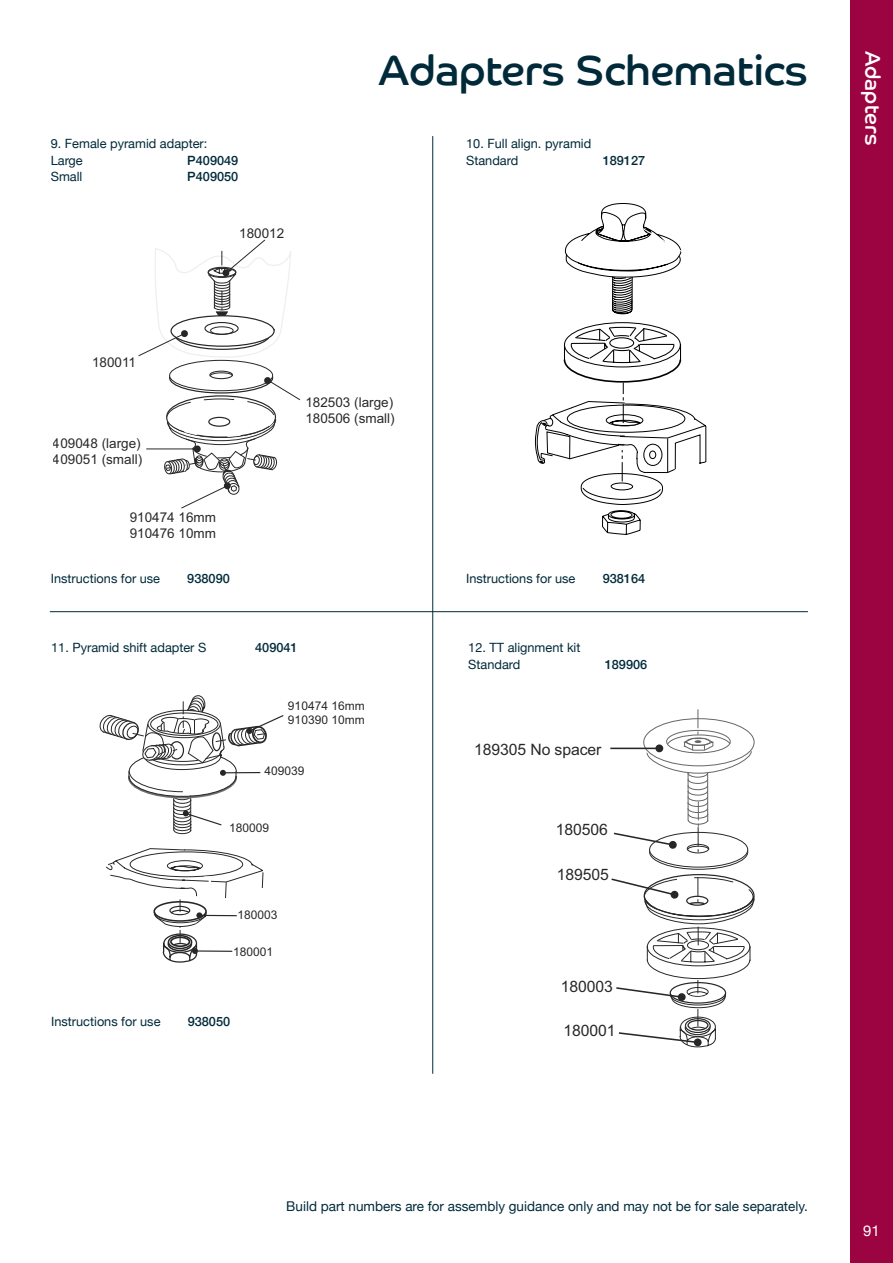
<style>
.page{position:relative;width:893px;height:1263px;background:#fff}
.page>*{position:absolute;margin:0;border:0;box-sizing:border-box;transform-origin:0 0}
.t1{font:42px "Co Headline";color:#002a3a}
.t2{font:21px "Co Headline";color:#fff}
.t3{font:15.75px "Arial";letter-spacing:-.005em;color:#000}
.t4{font:15px "Helvetica Neue";color:#fff}
.t5{font:13.5px/16.2px "Arial";color:#000}
.t6{font:13.5px "Helvetica Neue";color:#002a3a}
.t7{font:12.75px/16.5px "Helvetica Neue";color:#002a3a}
.t8{font:500 12.75px "Helvetica Neue";color:#002a3a}
.t9{font:12px/14.4px "Arial";color:#000}
</style>
<div class="page">
<div style="left:850px;top:0;width:43px;height:1263px;background:#9c0341"></div>
<hr style="left:50px;top:611px;width:758px;height:1px;background:#002a3a">
<hr style="left:432px;top:136px;width:1px;height:938px;background:#002a3a">
<div style="left:169px;top:360px;width:104px;height:31px;border:1px solid #000;border-radius:50%"></div>
<div style="left:209px;top:371px;width:24px;height:8px;border:1px solid #000;border-radius:50%"></div>
<hr style="left:146px;top:449px;width:48px;height:1px;background:#000">
<svg style="left:163px;top:372px;width:138px;height:137px"></svg>
<svg style="left:138px;top:239px;width:153px;height:119px"></svg>
<svg style="left:106px;top:848px;width:158px;height:115px"></svg>
<svg style="left:100px;top:695px;width:184px;height:139px"></svg>
<div style="left:649px;top:834px;width:99px;height:36px;border:1px solid #000;border-radius:50%"></div>
<div style="left:687px;top:844px;width:22px;height:9px;border:1px solid #000;border-radius:50%"></div>
<hr style="left:610px;top:748px;width:46px;height:1px;background:#000">
<svg style="left:612px;top:709px;width:140px;height:143px"></svg>
<svg style="left:669px;top:840px;width:8px;height:9px"></svg>
<svg style="left:611px;top:877px;width:143px;height:170px"></svg>
<svg style="left:694px;top:1038px;width:8px;height:8px"></svg>
<svg style="left:564px;top:203px;width:118px;height:112px"></svg>
<svg style="left:535px;top:326px;width:171px;height:209px"></svg>
<p class="t7" style="left:51px;top:136px;width:158px">9. Female pyramid adapter:<br>Large</p>
<p class="t8" style="left:187px;top:150px;width:53px">P409049</p>
<p class="t7" style="left:51px;top:169px;width:33px">Small</p>
<p class="t8" style="left:187px;top:167px;width:53px">P409050</p>
<p class="t5" style="left:239px;top:226px;width:47px">180012</p>
<h1 class="t1" style="left:378px;top:46px;width:431px">Adapters Schematics</h1>
<p class="t7" style="left:466px;top:136px;width:127px">10. Full align. pyramid<br>Standard</p>
<p class="t8" style="left:603px;top:150px;width:44px">189127</p>
<p class="t5" style="left:92px;top:354px;width:46px">180011</p>
<p class="t5" style="left:53px;top:435px;width:91px">409048 (large)<br>409051 (small)</p>
<p class="t5" style="left:130px;top:509px;width:88px">910474 16mm<br>910476 10mm</p>
<p class="t7" style="left:51px;top:571px;width:111px">Instructions for use</p>
<p class="t8" style="left:187px;top:568px;width:44px">938090</p>
<p class="t5" style="left:305px;top:394px;width:91px">182503 (large)<br>180506 (small)</p>
<p class="t7" style="left:51px;top:640px;width:157px">11. Pyramid shift adapter S</p>
<p class="t8" style="left:255px;top:638px;width:44px">409041</p>
<p class="t7" style="left:466px;top:571px;width:111px">Instructions for use</p>
<p class="t8" style="left:603px;top:568px;width:44px">938164</p>
<p class="t7" style="left:468px;top:640px;width:114px">12. TT alignment kit<br>Standard</p>
<p class="t8" style="left:605px;top:654px;width:44px">189906</p>
<p class="t9" style="left:288px;top:698px;width:78px">910474 16mm<br>910390 10mm</p>
<p class="t9" style="left:264px;top:764px;width:42px">409039</p>
<p class="t9" style="left:229px;top:821px;width:42px">180009</p>
<p class="t9" style="left:238px;top:908px;width:42px">180003</p>
<p class="t9" style="left:233px;top:944px;width:42px">180001</p>
<p class="t7" style="left:51px;top:1014px;width:111px">Instructions for use</p>
<p class="t8" style="left:188px;top:1011px;width:44px">938050</p>
<p class="t3" style="left:474px;top:740px;width:129px">189305 No spacer</p>
<p class="t3" style="left:556px;top:819px;width:54px">180506</p>
<p class="t3" style="left:557px;top:864px;width:54px">189505</p>
<p class="t3" style="left:561px;top:976px;width:54px">180003</p>
<p class="t3" style="left:563px;top:1020px;width:54px">180001</p>
<h2 class="t2" style="left:885px;top:51px;width:96px;rotate:90deg">Adapters</h2>
<p class="t6" style="left:286px;top:1197px;width:523px">Build part numbers are for assembly guidance only and may not be for sale separately.</p>
<p class="t4" style="left:863px;top:1220px;width:18px">91</p>
</div>
